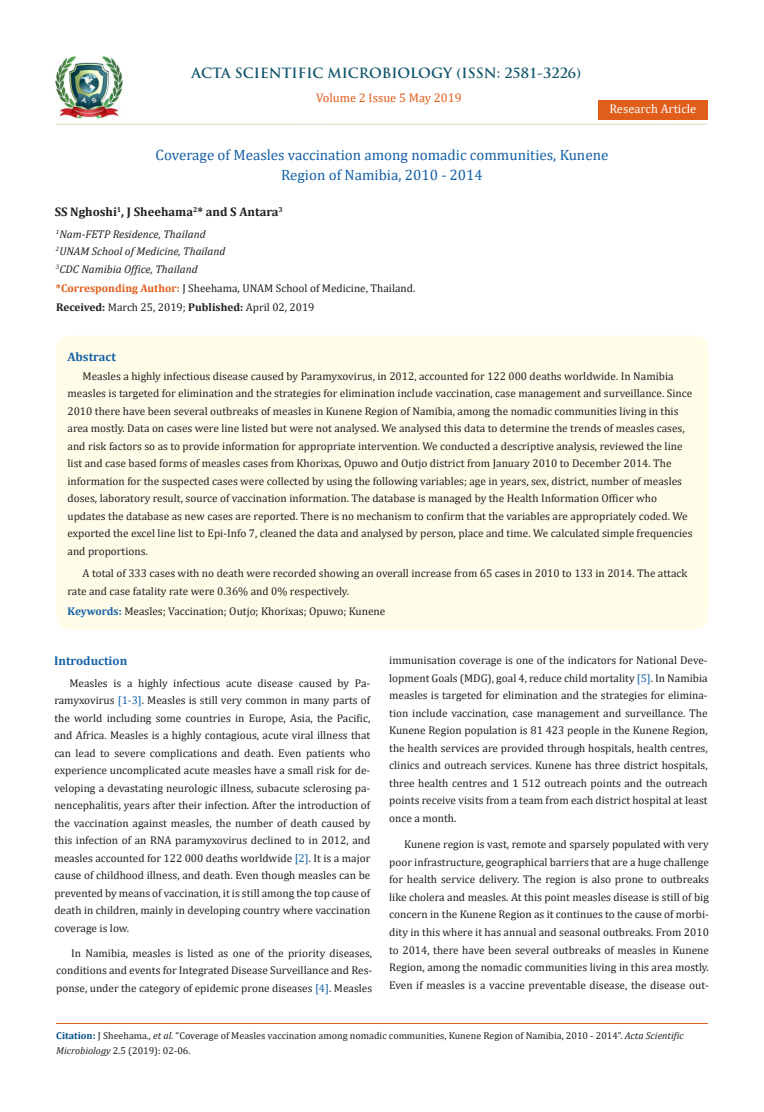
<style>
.page{position:relative;width:764px;height:1112px;background:#fff}
.page>*{position:absolute;margin:0;border:0;box-sizing:border-box;transform-origin:0 0}
.t1{font:15px/20px "Cambria";color:#1560a6;text-align:center}
.t2{font:700 13.75px "Trajan Pro";color:#0e546a}
.t3{font:700 12.5px "Cambria";color:#231f20}
.t4{font:12.5px "Cambria";color:#e05d1a}
.t5{font:700 12.5px "Cambria";color:#1560a6}
.t6{font:12.5px "Cambria";color:#fff}
.t7{font:11.25px/17.5px "Cambria";color:#231f20;text-align:justify}
.t8{font:italic 11.25px "Cambria";color:#231f20}
.t9{font:10px/15px "Cambria";color:#231f20}
.s1{font-weight:700;color:#e05d1a}
.s2{font-weight:700}
.s3{font-weight:700;color:#1560a6}
.s4{color:#1560a6}
.s5{font-weight:700;color:#035089}
.s6{font-style:italic}
</style>
<div class="page">
<img style="left:56px;top:57px;width:66px;height:61px">
<div style="left:598px;top:100px;width:109px;height:20px;background:#e05d1a"></div>
<div style="left:56px;top:335px;width:653px;height:294px;background:#fffde9;border-radius:15px"></div>
<hr style="left:56px;top:1023px;width:651px;height:1px;background:#e05d1a">
<hr style="left:56px;top:123px;width:651px;height:2px;background:#e5dfce">
<p class="t2" style="left:192px;top:64px;width:391px">ACTA SCIENTIFIC MICROBIOLOGY (ISSN: 2581-3226)</p>
<p class="t4" style="left:316px;top:91px;width:147px">Volume 2 Issue 5 May 2019</p>
<p class="t6" style="left:609px;top:101px;width:89px">Research Article</p>
<p class="t1" style="left:156px;top:145px;width:454px">Coverage of Measles vaccination among nomadic communities, Kunene<br>Region of Namibia, 2010 - 2014</p>
<p class="t3" style="left:55px;top:203px;width:230px">SS Nghoshi<sup>1</sup>, J Sheehama<sup>2</sup>* and S Antara<sup>3</sup></p>
<p class="t8" style="left:56px;top:226px;width:151px"><sup>1</sup>Nam-FETP Residence, Thailand</p>
<p class="t8" style="left:56px;top:243px;width:171px"><sup>2</sup>UNAM School of Medicine, Thailand</p>
<p class="t8" style="left:56px;top:261px;width:143px"><sup>3</sup>CDC Namibia Office, Thailand</p>
<p class="t7" style="left:56px;top:279px;width:361px"><span class="s1">*Corresponding Author:</span> J Sheehama, UNAM School of Medicine, Thailand.</p>
<p class="t7" style="left:56px;top:298px;width:260px"><span class="s2">Received:</span> March 25, 2019; <span class="s2">Published:</span> April 02, 2019</p>
<p class="t5" style="left:68px;top:348px;width:50px">Abstract</p>
<p class="t7" style="left:68px;top:367px;width:626px;text-align:left;text-indent:15px">Measles a highly infectious disease caused by Paramyxovirus, in 2012, accounted for 122 000 deaths worldwide. In Namibia measles is targeted for elimination and the strategies for elimination include vaccination, case management and surveillance. Since 2010 there have been several outbreaks of measles in Kunene Region of Namibia, among the nomadic communities living in this area mostly. Data on cases were line listed but were not analysed. We analysed this data to determine the trends of measles cases, and risk factors so as to provide information for appropriate intervention. We conducted a descriptive analysis, reviewed the line list and case based forms of measles cases from Khorixas, Opuwo and Outjo district from January 2010 to December 2014. The information for the suspected cases were collected by using the following variables; age in years, sex, district, number of measles doses, laboratory result, source of vaccination information. The database is managed by the Health Information Officer who updates the database as new cases are reported. There is no mechanism to confirm that the variables are appropriately coded. We exported the excel line list to Epi-Info 7, cleaned the data and analysed by person, place and time. We calculated simple frequencies and proportions.</p>
<p class="t7" style="left:68px;top:564px;width:621px;text-indent:15px">A total of 333 cases with no death were recorded showing an overall increase from 65 cases in 2010 to 133 in 2014. The attack rate and case fatality rate were 0.36% and 0% respectively.</p>
<p class="t7" style="left:68px;top:601px;width:319px"><span class="s3">Keywords:</span> Measles; Vaccination; Outjo; Khorixas; Opuwo; Kunene</p>
<p class="t5" style="left:54px;top:652px;width:75px">Introduction</p>
<p class="t7" style="left:54px;top:673px;width:317px;text-indent:15px">Measles is a highly infectious acute disease caused by Pa&shy;ramyxovirus <span class="s4">[1-3]</span>. Measles is still very common in many parts of the world including some countries in Europe, Asia, the Pacific, and Africa. Measles is a highly contagious, acute viral illness that can lead to severe complications and death. Even patients who experience uncomplicated acute measles have a small risk for de&shy;veloping a devastating neurologic illness, subacute sclerosing pa&shy;nencephalitis, years after their infection. After the introduction of the vaccination against measles, the number of death caused by this infection of an RNA paramyxovirus declined to in 2012, and measles accounted for 122 000 deaths worldwide <span class="s4">[2]</span>. It is a major cause of childhood illness, and death. Even though measles can be prevented by means of vaccination, it is still among the top cause of death in children, mainly in developing country where vaccination coverage is low.</p>
<p class="t7" style="left:56px;top:943px;width:317px;text-indent:15px">In Namibia, measles is listed as one of the priority diseases, conditions and events for Integrated Disease Surveillance and Res&shy;ponse, under the category of epidemic prone diseases <span class="s4">[4]</span>. Measles</p>
<p class="t7" style="left:389px;top:651px;width:320px">immunisation coverage is one of the indicators for National Deve&shy;lopment Goals (MDG), goal 4, reduce child mortality <span class="s4">[5]</span>. In Namibia measles is targeted for elimination and the strategies for elimina&shy;tion include vaccination, case management and surveillance. The Kunene Region population is 81 423 people in the Kunene Region, the health services are provided through hospitals, health centres, clinics and outreach services. Kunene has three district hospitals, three health centres and 1 512 outreach points and the outreach points receive visits from a team from each district hospital at least once a month.</p>
<p class="t7" style="left:389px;top:835px;width:321px;text-indent:15px">Kunene region is vast, remote and sparsely populated with very poor infrastructure, geographical barriers that are a huge challenge for health service delivery. The region is also prone to outbreaks like cholera and measles. At this point measles disease is still of big concern in the Kunene Region as it continues to the cause of morbi&shy;dity in this where it has annual and seasonal outbreaks. From 2010 to 2014, there have been several outbreaks of measles in Kunene Region, among the nomadic communities living in this area mostly.<br>Even if measles is a vaccine preventable disease, the disease out-</p>
<p class="t9" style="left:56px;top:1028px;width:629px"><span class="s5">Citation:</span> J Sheehama<span class="s6">., et al.</span> “Coverage of Measles vaccination among nomadic communities, Kunene Region of Namibia, 2010 - 2014”. <span class="s6">Acta Scientific<br>Microbiology</span> 2.5 (2019): 02-06.</p>
</div>
